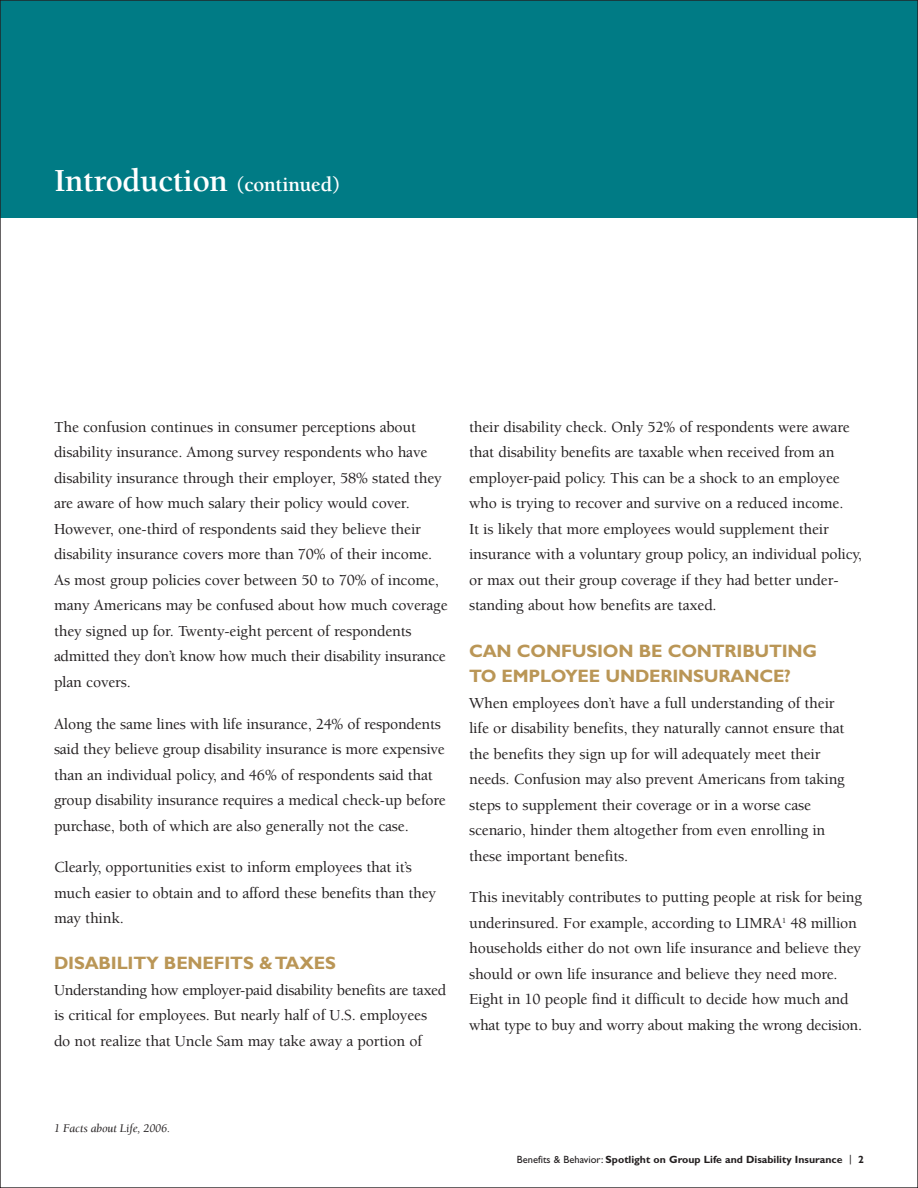
<style>
.page{position:relative;width:918px;height:1188px;background:#fff}
.page>*{position:absolute;margin:0;border:0;box-sizing:border-box;transform-origin:0 0}
.t1{font:700 33px "Berkeley";letter-spacing:-.01em;color:#fff}
.t2{font:700 18px/25.5px "Gill Sans";letter-spacing:-.01em;color:#ba9656}
.t3{font:500 15.75px/25.5px "Berkeley";letter-spacing:-.01em;color:#231f20}
.t4{font:italic 12px "Berkeley";letter-spacing:-.01em;color:#231f20}
.t5{font:700 10.5px "Gill Sans";color:#231f20}
.s1{font-size:21px}
.s2{font-weight:400}
</style>
<div class="page">
<div style="left:0;top:0;width:918px;height:217px;background:#007b85"></div>
<h1 class="t1" style="left:54px;top:168px;width:288px">Introduction <span class="s1">(continued)</span></h1>
<p class="t3" style="left:54px;top:415px;width:395px">The confusion continues in consumer perceptions about disability insurance. Among survey respondents who have disability insurance through their employer, 58% stated they are aware of how much salary their policy would cover.<br>However, one-third of respondents said they believe their disability insurance covers more than 70% of their income.<br>As most group policies cover between 50 to 70% of income, many Americans may be confused about how much coverage they signed up for. Twenty-eight percent of respondents admitted they don’t know how much their disability insurance plan covers.</p>
<p class="t3" style="left:54px;top:712px;width:393px">Along the same lines with life insurance, 24% of respondents said they believe group disability insurance is more expensive than an individual policy, and 46% of respondents said that group disability insurance requires a medical check-up before purchase, both of which are also generally not the case.</p>
<p class="t3" style="left:54px;top:856px;width:384px">Clearly, opportunities exist to inform employees that it’s much easier to obtain and to afford these benefits than they may think.</p>
<p class="t2" style="left:54px;top:952px;width:283px">DISABILITY BENEFITS &amp; TAXES</p>
<p class="t3" style="left:54px;top:979px;width:394px">Understanding how employer-paid disability benefits are taxed is critical for employees. But nearly half of U.S. employees do not realize that Uncle Sam may take away a portion of</p>
<p class="t3" style="left:469px;top:415px;width:394px">their disability check. Only 52% of respondents were aware that disability benefits are taxable when received from an employer-paid policy. This can be a shock to an employee who is trying to recover and survive on a reduced income.<br>It is likely that more employees would supplement their insurance with a voluntary group policy, an individual policy, or max out their group coverage if they had better under&shy;standing about how benefits are taxed.</p>
<p class="t2" style="left:469px;top:639px;width:350px">CAN CONFUSION BE CONTRIBUTING<br>TO EMPLOYEE UNDERINSURANCE?</p>
<p class="t3" style="left:469px;top:691px;width:377px">When employees don’t have a full understanding of their life or disability benefits, they naturally cannot ensure that the benefits they sign up for will adequately meet their needs. Confusion may also prevent Americans from taking steps to supplement their coverage or in a worse case scenario, hinder them altogether from even enrolling in these important benefits.</p>
<p class="t3" style="left:469px;top:886px;width:395px">This inevitably contributes to putting people at risk for being underinsured. For example, according to LIMRA<sup>1</sup> 48 million households either do not own life insurance and believe they should or own life insurance and believe they need more.<br>Eight in 10 people find it difficult to decide how much and what type to buy and worry about making the wrong decision.</p>
<p class="t4" style="left:54px;top:1124px;width:118px">1 Facts about Life, 2006.</p>
<p class="t5" style="left:517px;top:1156px;width:349px"><span class="s2">Benefits &amp; Behavior:</span> Spotlight on Group Life and Disability Insurance <span class="s2">|</span> 2</p>
</div>
